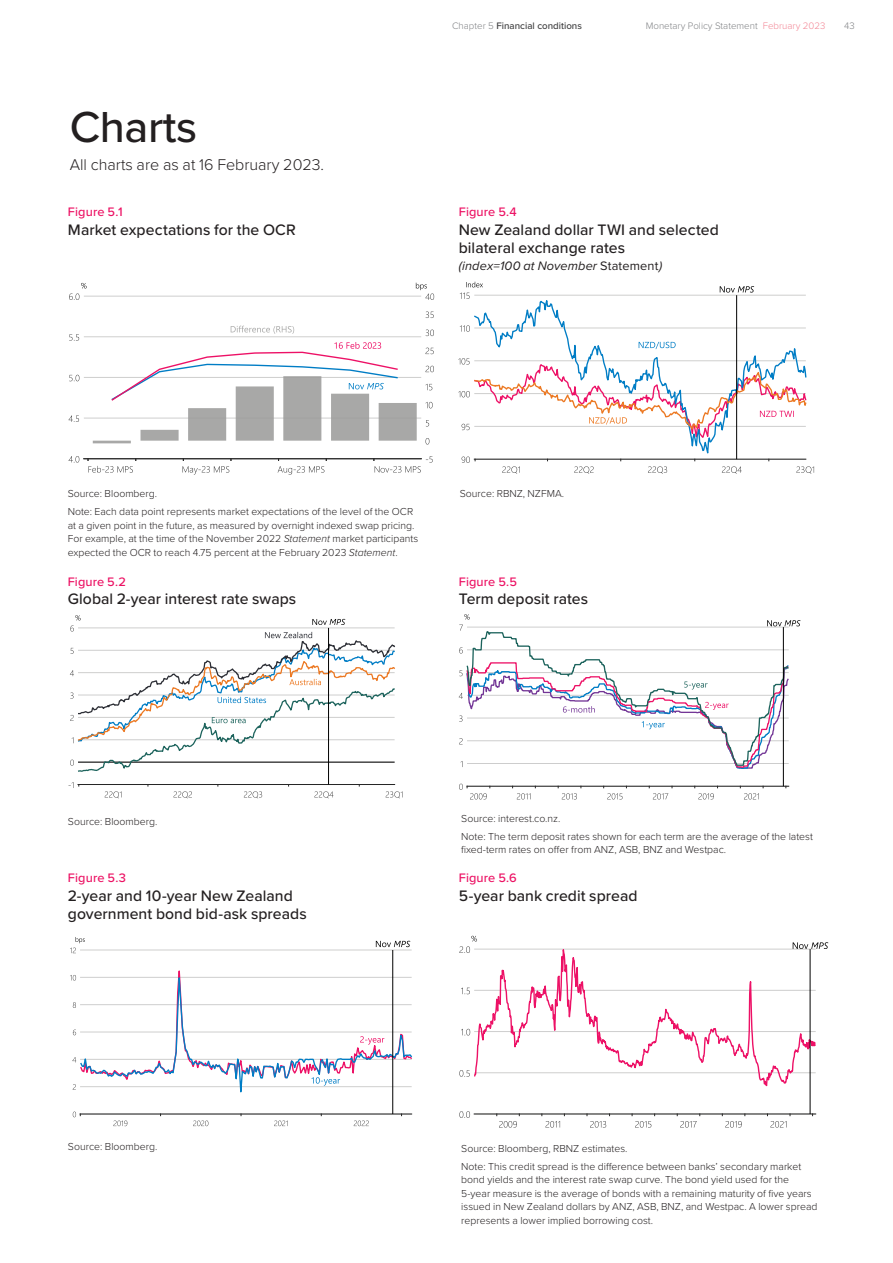
<style>
.page{position:relative;width:893px;height:1263px;background:#fff}
.page>*{position:absolute;margin:0;border:0;box-sizing:border-box;transform-origin:0 0}
.t1{font:500 45px "Proxima Nova";letter-spacing:-.01em;color:#231f20}
.t2{font:300 16.2px "Proxima Nova";color:#231f20}
.t3{font:500 15.75px/18.5px "Proxima Nova";letter-spacing:.005em;color:#231f20}
.t4{font:500 12.75px "Proxima Nova";letter-spacing:.01em;color:#ec1163}
.t5{font:italic 12.75px "Proxima Nova";letter-spacing:.01em;color:#231f20}
.t6{font:300 10.5px/13.5px "Proxima Nova";color:#231f20}
.t7{font:300 9.75px "Proxima Nova";color:#808285}
.t8{font:500 9.75px "Proxima Nova";color:#3e3e3f}
.s1{font-weight:300;color:#808285}
.s2{color:#f38695}
.s3{font-style:normal}
.s4{font-style:italic}
</style>
<div class="page">
<svg style="left:88px;top:466px;width:45px;height:7px"></svg>
<svg style="left:183px;top:466px;width:46px;height:9px"></svg>
<svg style="left:278px;top:466px;width:46px;height:9px"></svg>
<svg style="left:425px;top:402px;width:8px;height:6px"></svg>
<svg style="left:425px;top:384px;width:7px;height:6px"></svg>
<svg style="left:426px;top:366px;width:8px;height:6px"></svg>
<svg style="left:426px;top:348px;width:8px;height:6px"></svg>
<svg style="left:426px;top:330px;width:8px;height:6px"></svg>
<svg style="left:426px;top:312px;width:8px;height:6px"></svg>
<hr style="left:84px;top:418px;width:337px;height:1px;background:#e2e2e2">
<hr style="left:84px;top:377px;width:337px;height:1px;background:#d1d1d0">
<hr style="left:84px;top:336px;width:337px;height:1px;background:#dcdcdb">
<hr style="left:84px;top:296px;width:337px;height:1px;background:#dfdfdf">
<hr style="left:84px;top:458px;width:337px;height:1px;background:#262626">
<svg style="left:374px;top:456px;width:59px;height:17px"></svg>
<svg style="left:69px;top:456px;width:10px;height:7px"></svg>
<svg style="left:69px;top:415px;width:10px;height:7px"></svg>
<svg style="left:69px;top:375px;width:10px;height:6px"></svg>
<svg style="left:69px;top:334px;width:10px;height:7px"></svg>
<svg style="left:69px;top:283px;width:18px;height:17px"></svg>
<svg style="left:416px;top:283px;width:18px;height:17px"></svg>
<svg style="left:93px;top:342px;width:324px;height:101px"></svg>
<svg style="left:231px;top:326px;width:63px;height:8px"></svg>
<svg style="left:502px;top:466px;width:18px;height:8px"></svg>
<svg style="left:574px;top:466px;width:20px;height:8px"></svg>
<svg style="left:648px;top:466px;width:19px;height:8px"></svg>
<svg style="left:722px;top:466px;width:20px;height:8px"></svg>
<svg style="left:796px;top:466px;width:18px;height:8px"></svg>
<svg style="left:462px;top:457px;width:8px;height:6px"></svg>
<svg style="left:460px;top:325px;width:10px;height:7px"></svg>
<svg style="left:460px;top:293px;width:10px;height:6px"></svg>
<svg style="left:473px;top:294px;width:334px;height:168px"></svg>
<svg style="left:466px;top:282px;width:17px;height:5px"></svg>
<hr style="left:736px;top:295px;width:1px;height:164px;background:#000">
<svg style="left:639px;top:342px;width:37px;height:7px"></svg>
<svg style="left:458px;top:358px;width:349px;height:88px"></svg>
<svg style="left:720px;top:286px;width:34px;height:7px"></svg>
<hr style="left:467px;top:786px;width:322px;height:1px;background:#262626">
<svg style="left:512px;top:786px;width:24px;height:13px"></svg>
<svg style="left:558px;top:786px;width:24px;height:13px"></svg>
<svg style="left:603px;top:786px;width:24px;height:13px"></svg>
<svg style="left:649px;top:786px;width:24px;height:13px"></svg>
<svg style="left:694px;top:786px;width:24px;height:13px"></svg>
<svg style="left:740px;top:786px;width:24px;height:13px"></svg>
<svg style="left:459px;top:784px;width:32px;height:15px"></svg>
<hr style="left:783px;top:627px;width:1px;height:159px;background:#000">
<svg style="left:459px;top:614px;width:341px;height:156px"></svg>
<hr style="left:474px;top:1114px;width:342px;height:1px;background:#262626">
<svg style="left:496px;top:1114px;width:24px;height:14px"></svg>
<svg style="left:542px;top:1114px;width:23px;height:14px"></svg>
<svg style="left:587px;top:1114px;width:23px;height:14px"></svg>
<svg style="left:632px;top:1114px;width:23px;height:14px"></svg>
<svg style="left:677px;top:1114px;width:23px;height:14px"></svg>
<svg style="left:722px;top:1114px;width:24px;height:14px"></svg>
<svg style="left:767px;top:1114px;width:24px;height:14px"></svg>
<svg style="left:459px;top:1111px;width:11px;height:7px"></svg>
<svg style="left:459px;top:1070px;width:11px;height:7px"></svg>
<svg style="left:461px;top:1029px;width:9px;height:6px"></svg>
<svg style="left:461px;top:987px;width:9px;height:7px"></svg>
<svg style="left:474px;top:935px;width:342px;height:158px"></svg>
<svg style="left:459px;top:936px;width:18px;height:17px"></svg>
<hr style="left:810px;top:949px;width:1px;height:165px;background:#000">
<svg style="left:793px;top:942px;width:35px;height:7px"></svg>
<svg style="left:105px;top:791px;width:17px;height:7px"></svg>
<svg style="left:174px;top:791px;width:18px;height:7px"></svg>
<svg style="left:244px;top:791px;width:18px;height:7px"></svg>
<svg style="left:314px;top:791px;width:19px;height:7px"></svg>
<svg style="left:386px;top:791px;width:16px;height:7px"></svg>
<hr style="left:78px;top:784px;width:317px;height:1px;background:#262626">
<hr style="left:328px;top:628px;width:1px;height:156px;background:#000">
<svg style="left:70px;top:615px;width:325px;height:158px"></svg>
<svg style="left:113px;top:1120px;width:14px;height:6px"></svg>
<svg style="left:193px;top:1120px;width:15px;height:6px"></svg>
<svg style="left:274px;top:1120px;width:14px;height:6px"></svg>
<svg style="left:354px;top:1120px;width:15px;height:6px"></svg>
<hr style="left:80px;top:1114px;width:332px;height:1px;background:#262626">
<svg style="left:73px;top:1111px;width:8px;height:6px"></svg>
<svg style="left:73px;top:1084px;width:3px;height:6px"></svg>
<svg style="left:72px;top:1057px;width:4px;height:5px"></svg>
<svg style="left:73px;top:1029px;width:3px;height:6px"></svg>
<svg style="left:73px;top:1002px;width:3px;height:6px"></svg>
<svg style="left:70px;top:975px;width:6px;height:5px"></svg>
<svg style="left:85px;top:949px;width:327px;height:3px"></svg>
<svg style="left:79px;top:952px;width:334px;height:160px"></svg>
<svg style="left:70px;top:937px;width:15px;height:16px"></svg>
<hr style="left:392px;top:950px;width:1px;height:164px;background:#000">
<svg style="left:376px;top:941px;width:34px;height:6px"></svg>
<svg style="left:360px;top:1036px;width:24px;height:8px"></svg>
<svg style="left:312px;top:1077px;width:28px;height:8px"></svg>
<h1 class="t1" style="left:70px;top:93px;width:129px">Charts</h1>
<h2 class="t2" style="left:70px;top:153px;width:256px">All charts are as at 16 February 2023.</h2>
<p class="t4" style="left:68px;top:203px;width:56px">Figure 5.1</p>
<h3 class="t3" style="left:68px;top:220px;width:229px">Market expectations for the OCR</h3>
<p class="t8" style="left:452px;top:18px;width:131px"><span class="s1">Chapter 5</span> Financial conditions</p>
<p class="t7" style="left:646px;top:18px;width:181px">Monetary Policy Statement <span class="s2">February 2023</span></p>
<p class="t7" style="left:844px;top:18px;width:12px">43</p>
<p class="t4" style="left:459px;top:203px;width:59px">Figure 5.4</p>
<h3 class="t3" style="left:459px;top:220px;width:262px">New Zealand dollar TWI and selected bilateral exchange rates</h3>
<p class="t5" style="left:459px;top:256px;width:205px">(index=100 at November <span class="s3">Statement</span>)</p>
<p class="t6" style="left:68px;top:484px;width:347px;line-height:17.7px">Source: Bloomberg.<br>Note: Each data point represents market expectations of the level of the OCR</p>
<p class="t6" style="left:68px;top:518px;width:352px">at a given point in the future, as measured by overnight indexed swap pricing.<br>For example, at the time of the November 2022 <span class="s4">Statement</span> market participants expected the OCR to reach 4.75 percent at the February 2023 <span class="s4">Statement</span>.</p>
<p class="t4" style="left:68px;top:572px;width:60px">Figure 5.2</p>
<h3 class="t3" style="left:68px;top:589px;width:230px">Global 2-year interest rate swaps</h3>
<p class="t6" style="left:460px;top:486px;width:106px">Source: RBNZ, NZFMA.</p>
<p class="t4" style="left:459px;top:572px;width:60px">Figure 5.5</p>
<h3 class="t3" style="left:459px;top:589px;width:131px">Term deposit rates</h3>
<p class="t6" style="left:68px;top:814px;width:91px">Source: Bloomberg.</p>
<p class="t4" style="left:68px;top:868px;width:60px">Figure 5.3</p>
<h3 class="t3" style="left:68px;top:886px;width:240px">2-year and 10-year New Zealand government bond bid-ask spreads</h3>
<p class="t6" style="left:461px;top:809px;width:353px;line-height:17.7px">Source: interest.co.nz.<br>Note: The term deposit rates shown for each term are the average of the latest</p>
<p class="t6" style="left:461px;top:842px;width:266px">fixed-term rates on offer from ANZ, ASB, BNZ and Westpac.</p>
<p class="t4" style="left:459px;top:868px;width:60px">Figure 5.6</p>
<h3 class="t3" style="left:459px;top:886px;width:180px">5-year bank credit spread</h3>
<p class="t6" style="left:68px;top:1139px;width:91px">Source: Bloomberg.</p>
<p class="t6" style="left:461px;top:1139px;width:341px;line-height:17.7px">Source: Bloomberg, RBNZ estimates.<br>Note: This credit spread is the difference between banks’ secondary market</p>
<p class="t6" style="left:461px;top:1172px;width:358px">bond yields and the interest rate swap curve. The bond yield used for the 5-year measure is the average of bonds with a remaining maturity of five years issued in New Zealand dollars by ANZ, ASB, BNZ, and Westpac. A lower spread represents a lower implied borrowing cost.</p>
</div>
